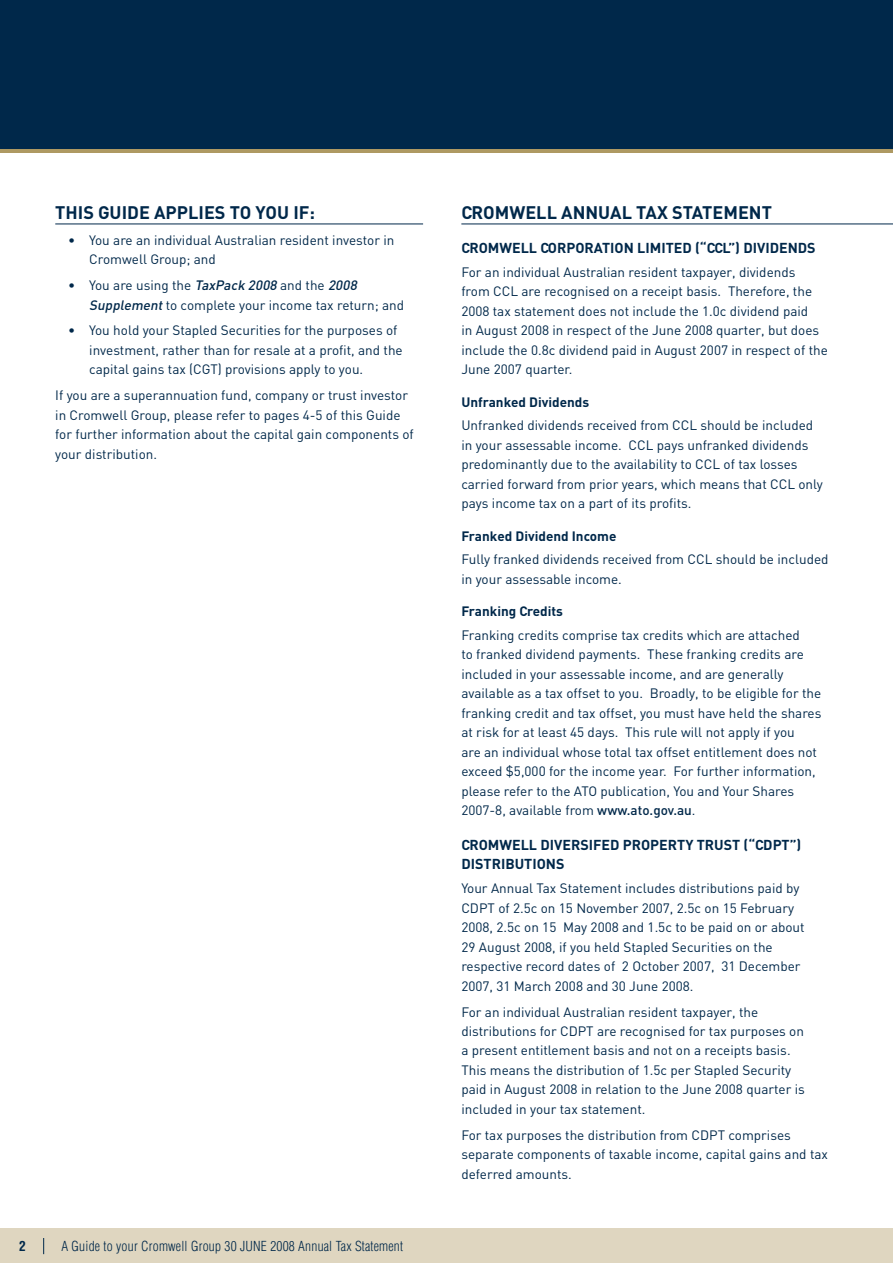
<style>
.page{position:relative;width:893px;height:1263px;background:#fff}
.page>*{position:absolute;margin:0;border:0;box-sizing:border-box;transform-origin:0 0}
.t1{font:700 18px "DIN";color:#00284a}
.t2{font:700 14.25px/19.5px "DIN";color:#00284a}
.t3{font:13.5px/19.5px "DIN";color:#00284a}
.t4{font:700 13.5px "DIN";color:#00284a}
.t5{font:300 condensed 13.5px "Helvetica LT Std";letter-spacing:.015em;color:#00284a}
.t6{font:700 condensed 13.5px "Helvetica LT Std";color:#00284a}
.s1{font-weight:500;font-style:italic}
.s2{font-weight:500}
</style>
<div class="page">
<div style="left:0;top:1229px;width:893px;height:34px;background:#dfd6c0"></div>
<svg style="left:43px;top:1238px;width:1px;height:16px"></svg>
<div style="left:0;top:0;width:893px;height:152px;background:#00284a"></div>
<hr style="left:0;top:150px;width:893px;height:3px;background:#ae9962">
<hr style="left:55px;top:224px;width:368px;height:1px;background:#00284a">
<hr style="left:461px;top:224px;width:432px;height:1px;background:#00284a">
<h1 class="t1" style="left:55px;top:200px;width:261px">THIS GUIDE APPLIES TO YOU IF:</h1>
<p class="t3" style="left:89px;top:229px;width:307px;text-indent:-21px">• You are an individual Australian resident investor in<br>Cromwell Group; and</p>
<p class="t3" style="left:89px;top:275px;width:316px;text-indent:-21px">• You are using the <span class="s1">TaxPack 2008</span> and the <span class="s1">2008<br>Supplement</span>to complete your income tax return; and</p>
<p class="t3" style="left:89px;top:320px;width:315px;text-indent:-21px">• You hold your Stapled Securities for the purposes of investment, rather than for resale at a profit, and the capital gains tax (CGT) provisions apply to you.</p>
<p class="t3" style="left:55px;top:385px;width:360px">If you are a superannuation fund, company or trust investor in Cromwell Group, please refer to pages 4-5 of this Guide for further information about the capital gain components of your distribution.</p>
<p class="t6" style="left:19px;top:1238px;width:8px">2</p>
<p class="t5" style="left:61px;top:1238px;width:343px">A Guide to your Cromwell Group 30 JUNE 2008 Annual Tax Statement</p>
<h1 class="t1" style="left:461px;top:200px;width:312px">CROMWELL ANNUAL TAX STATEMENT</h1>
<p class="t2" style="left:461px;top:238px;width:356px">CROMWELL CORPORATION LIMITED (“CCL”) DIVIDENDS</p>
<p class="t3" style="left:461px;top:262px;width:368px">For an individual Australian resident taxpayer, dividends<br>from CCL are recognised on a receipt basis. Therefore, the 2008 tax statement does not include the 1.0c dividend paid<br>in August 2008 in respect of the June 2008 quarter, but does include the 0.8c dividend paid in August 2007 in respect of the June 2007 quarter.</p>
<p class="t4" style="left:461px;top:393px;width:129px">Unfranked Dividends</p>
<p class="t3" style="left:461px;top:415px;width:363px">Unfranked dividends received from CCL should be included in your assessable income. CCL pays unfranked dividends predominantly due to the availability to CCL of tax losses carried forward from prior years, which means that CCL only pays income tax on a part of its profits.</p>
<p class="t4" style="left:461px;top:527px;width:157px">Franked Dividend Income</p>
<p class="t3" style="left:461px;top:549px;width:369px">Fully franked dividends received from CCL should be included in your assessable income.</p>
<p class="t4" style="left:461px;top:602px;width:103px">Franking Credits</p>
<p class="t3" style="left:461px;top:625px;width:362px">Franking credits comprise tax credits which are attached<br>to franked dividend payments. These franking credits are included in your assessable income, and are generally available as a tax offset to you. Broadly, to be eligible for the franking credit and tax offset, you must have held the shares at risk for at least 45 days. This rule will not apply if you<br>are an individual whose total tax offset entitlement does not exceed $5,000 for the income year. For further information, please refer to the ATO publication, You and Your Shares 2007-8, available from <span class="s2">www.ato.gov.au</span>.</p>
<p class="t2" style="left:461px;top:834px;width:342px">CROMWELL DIVERSIFED PROPERTY TRUST (“CDPT”)<br>DISTRIBUTIONS</p>
<p class="t3" style="left:461px;top:878px;width:345px">Your Annual Tax Statement includes distributions paid by CDPT of 2.5c on 15 November 2007, 2.5c on 15 February 2008, 2.5c on 15 May 2008 and 1.5c to be paid on or about 29 August 2008, if you held Stapled Securities on the respective record dates of 2 October 2007, 31 December 2007, 31 March 2008 and 30 June 2008.</p>
<p class="t3" style="left:461px;top:1001px;width:345px">For an individual Australian resident taxpayer, the distributions for CDPT are recognised for tax purposes on a present entitlement basis and not on a receipts basis.<br>This means the distribution of 1.5c per Stapled Security paid in August 2008 in relation to the June 2008 quarter is included in your tax statement.</p>
<p class="t3" style="left:461px;top:1125px;width:368px">For tax purposes the distribution from CDPT comprises separate components of taxable income, capital gains and tax deferred amounts.</p>
</div>
